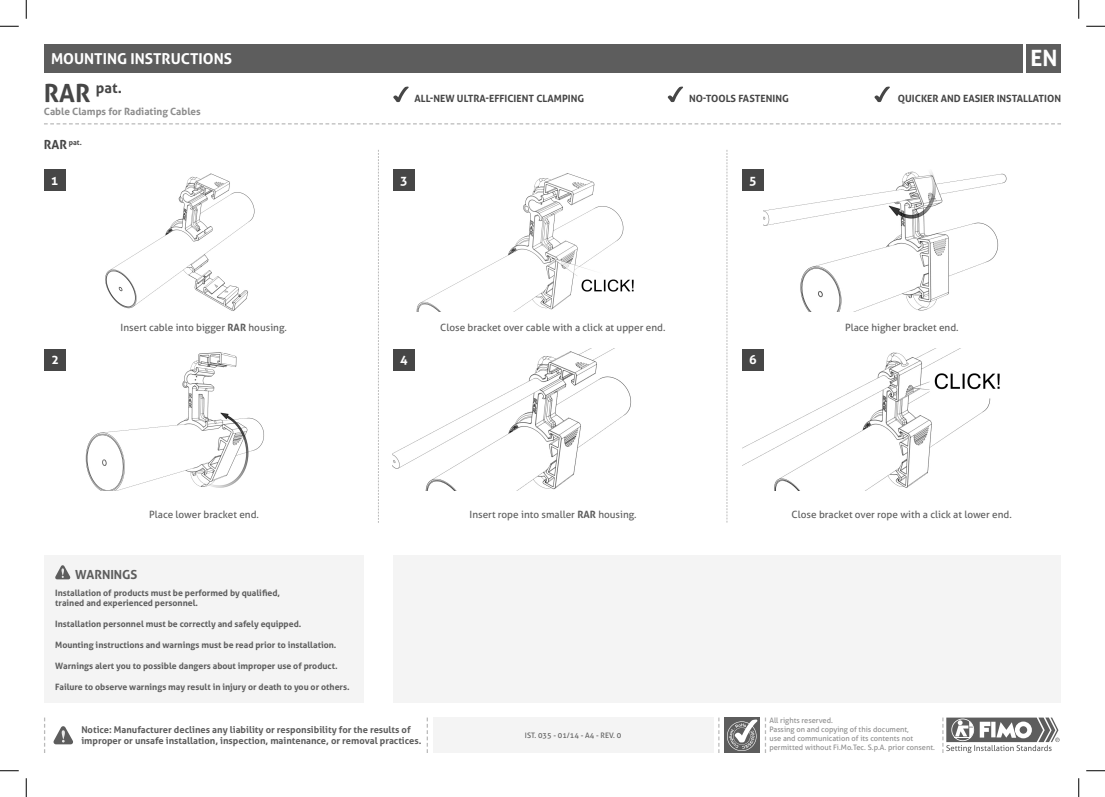
<style>
.page{position:relative;width:1105px;height:797px;background:#fff}
.page>*{position:absolute;margin:0;border:0;box-sizing:border-box;transform-origin:0 0}
.t1{font:700 22.5px "Aller";color:#fff}
.t2{font:700 15px "Aller";color:#fff}
.t3{font:700 14.62px "Aller";color:#464646}
.t4{font:700 12.5px "Aller";color:#5d5d5d}
.t5{font:700 12.5px "Aller";color:#fff}
.t6{font:10px "Aller";color:#5d5d5d}
.t7{font:700 10px "Aller";color:#464646}
.t8{font:700 10px "Aller";color:#8c8c8c}
.t9{font:700 9.38px/11.2px "Aller";color:#5d5d5d}
.t10{font:700 8.75px/10.5px "Aller";color:#5d5d5d}
.t11{font:7.5px/9.1px "Aller";color:#8c8c8c}
.t12{font:7.5px "Aller";color:#5d5d5d}
.t13{font:700 7.25px "Aller";color:#464646}
.s1{font-size:25px}
.s2{font-size:12.5px}
.s3{font-weight:700}
</style>
<div class="page">
<svg style="left:765px;top:717px;width:1px;height:36px"></svg>
<svg style="left:44px;top:717px;width:1px;height:36px"></svg>
<svg style="left:427px;top:717px;width:1px;height:36px"></svg>
<svg style="left:718px;top:717px;width:1px;height:36px"></svg>
<div style="left:724px;top:717px;width:36px;height:36px;background:#5d5d5d"></div>
<svg style="left:727px;top:719px;width:30px;height:32px"></svg>
<div style="left:44px;top:44px;width:979px;height:28px;background:#5d5d5d"></div>
<div style="left:433px;top:717px;width:280px;height:36px;background:#f4f4f4"></div>
<div style="left:1027px;top:44px;width:34px;height:28px;background:#5d5d5d"></div>
<div style="left:44px;top:555px;width:319px;height:147px;background:#f4f4f4"></div>
<div style="left:394px;top:555px;width:667px;height:147px;background:#f4f4f4"></div>
<svg style="left:44px;top:123px;width:1017px;height:1px"></svg>
<svg style="left:942px;top:717px;width:118px;height:36px"></svg>
<img style="left:416px;top:173px;width:218px;height:138px">
<img style="left:742px;top:349px;width:258px;height:141px">
<img style="left:105px;top:173px;width:150px;height:138px">
<img style="left:85px;top:352px;width:179px;height:138px">
<img style="left:763px;top:169px;width:244px;height:142px">
<img style="left:393px;top:349px;width:238px;height:141px">
<svg style="left:378px;top:150px;width:1px;height:373px"></svg>
<svg style="left:727px;top:150px;width:1px;height:372px"></svg>
<div style="left:44px;top:169px;width:21px;height:22px;background:#464646"></div>
<div style="left:45px;top:349px;width:21px;height:21px;background:#464646"></div>
<div style="left:393px;top:169px;width:22px;height:22px;background:#464646"></div>
<div style="left:393px;top:349px;width:22px;height:21px;background:#464646"></div>
<div style="left:742px;top:169px;width:21px;height:22px;background:#464646"></div>
<div style="left:742px;top:349px;width:21px;height:21px;background:#464646"></div>
<svg style="left:53px;top:726px;width:20px;height:18px"></svg>
<svg style="left:668px;top:87px;width:15px;height:15px"></svg>
<svg style="left:393px;top:87px;width:16px;height:15px"></svg>
<svg style="left:874px;top:87px;width:16px;height:15px"></svg>
<svg style="left:55px;top:565px;width:15px;height:14px"></svg>
<svg style="left:0;top:25px;width:19px;height:2px"></svg>
<svg style="left:1086px;top:25px;width:19px;height:2px"></svg>
<svg style="left:0;top:770px;width:19px;height:1px"></svg>
<svg style="left:1086px;top:770px;width:19px;height:1px"></svg>
<svg style="left:25px;top:0;width:2px;height:19px"></svg>
<svg style="left:25px;top:778px;width:2px;height:19px"></svg>
<svg style="left:1078px;top:0;width:1px;height:19px"></svg>
<svg style="left:1078px;top:778px;width:1px;height:19px"></svg>
<h2 class="t2" style="left:51px;top:49px;width:182px">MOUNTING INSTRUCTIONS</h2>
<h1 class="t1" style="left:1030px;top:45px;width:28px">EN</h1>
<h3 class="t3" style="left:44px;top:79px;width:79px"><span class="s1">RAR</span> pat.</h3>
<p class="t8" style="left:44px;top:105px;width:158px">Cable Clamps for Radiating Cables</p>
<p class="t13" style="left:44px;top:137px;width:39px"><span class="s2">RAR</span> pat.</p>
<h3 class="t5" style="left:51px;top:172px;width:9px">1</h3>
<p class="t7" style="left:415px;top:92px;width:171px">ALL-NEW ULTRA-EFFICIENT CLAMPING</p>
<p class="t7" style="left:689px;top:92px;width:101px">NO-TOOLS FASTENING</p>
<p class="t7" style="left:898px;top:92px;width:165px">QUICKER AND EASIER INSTALLATION</p>
<h3 class="t5" style="left:400px;top:172px;width:9px">3</h3>
<h3 class="t5" style="left:749px;top:172px;width:9px">5</h3>
<h3 class="t5" style="left:51px;top:352px;width:9px">2</h3>
<p class="t6" style="left:121px;top:321px;width:168px">Insert cable into bigger <span class="s3">RAR</span> housing.</p>
<p class="t6" style="left:440px;top:321px;width:227px">Close bracket over cable with a click at upper end.</p>
<h3 class="t5" style="left:400px;top:352px;width:9px">4</h3>
<p class="t6" style="left:149px;top:508px;width:111px">Place lower bracket end.</p>
<h3 class="t4" style="left:75px;top:567px;width:64px">WARNINGS</h3>
<p class="t6" style="left:470px;top:508px;width:169px">Insert rope into smaller <span class="s3">RAR</span> housing.</p>
<p class="t10" style="left:55px;top:587px;width:226px">Installation of products must be performed by qualified, trained and experienced personnel.</p>
<p class="t10" style="left:55px;top:618px;width:248px">Installation personnel must be correctly and safely equipped.</p>
<p class="t10" style="left:55px;top:639px;width:283px">Mounting instructions and warnings must be read prior to installation.</p>
<p class="t10" style="left:55px;top:660px;width:284px">Warnings alert you to possible dangers about improper use of product.</p>
<p class="t10" style="left:55px;top:681px;width:296px">Failure to observe warnings may result in injury or death to you or others.</p>
<p class="t9" style="left:81px;top:724px;width:342px">Notice: Manufacturer declines any liability or responsibility for the results of improper or unsafe installation, inspection, maintenance, or removal practices.</p>
<p class="t12" style="left:525px;top:730px;width:98px">IST. 035 - 01/14 - A4 - REV. 0</p>
<h3 class="t5" style="left:749px;top:352px;width:9px">6</h3>
<p class="t6" style="left:845px;top:321px;width:115px">Place higher bracket end.</p>
<p class="t6" style="left:792px;top:508px;width:222px">Close bracket over rope with a click at lower end.</p>
<p class="t11" style="left:769px;top:715px;width:167px">All rights reserved.<br>Passing on and copying of this document,<br>use and communication of its contents not permitted without Fi.Mo.Tec. S.p.A. prior consent.</p>
</div>
